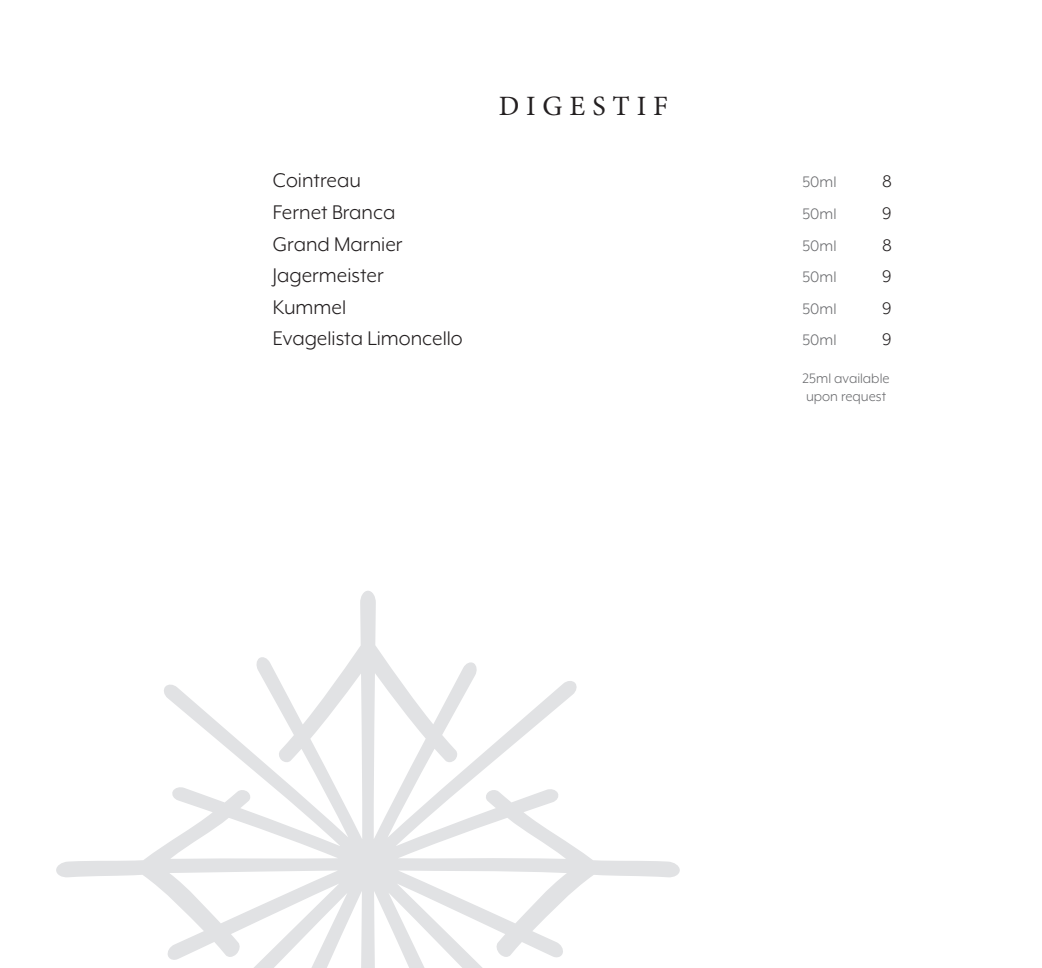
<style>
.page{position:relative;width:1042px;height:968px;background:#fff}
.page>*{position:absolute;margin:0;border:0;box-sizing:border-box;transform-origin:0 0}
.t1{font:28px "Minion Pro";letter-spacing:.25em;color:#231f20}
.t2{font:22.75px "Mr Eaves XL Mod OT";color:#231f20}
.t3{font:19.25px "Mr Eaves XL Mod OT";color:#231f20}
.t4{font:17.5px "Mr Eaves XL Mod OT";color:#6c6d70}
.t5{font:15.75px/17.5px "Mr Eaves XL Mod OT";color:#6c6d70}
</style>
<div class="page">
<svg style="left:56px;top:591px;width:624px;height:376px"></svg>
<p class="t1" style="left:499px;top:87px;width:171px">DIGESTIF</p>
<p class="t2" style="left:273px;top:169px;width:89px">Cointreau</p>
<p class="t4" style="left:802px;top:173px;width:36px">50ml</p>
<p class="t3" style="left:882px;top:172px;width:11px">8</p>
<p class="t2" style="left:273px;top:201px;width:124px">Fernet Branca</p>
<p class="t4" style="left:802px;top:205px;width:36px">50ml</p>
<p class="t3" style="left:882px;top:203px;width:11px">9</p>
<p class="t2" style="left:273px;top:232px;width:131px">Grand Marnier</p>
<p class="t4" style="left:802px;top:236px;width:36px">50ml</p>
<p class="t3" style="left:882px;top:235px;width:11px">8</p>
<p class="t2" style="left:273px;top:264px;width:112px">Jagermeister</p>
<p class="t4" style="left:802px;top:268px;width:36px">50ml</p>
<p class="t3" style="left:882px;top:266px;width:11px">9</p>
<p class="t2" style="left:273px;top:295px;width:75px">Kummel</p>
<p class="t4" style="left:802px;top:299px;width:36px">50ml</p>
<p class="t3" style="left:882px;top:298px;width:11px">9</p>
<p class="t2" style="left:273px;top:327px;width:191px">Evagelista Limoncello</p>
<p class="t4" style="left:802px;top:331px;width:36px">50ml</p>
<p class="t3" style="left:882px;top:329px;width:11px">9</p>
<p class="t5" style="left:802px;top:369px;width:88px">25ml available upon request</p>
</div>
